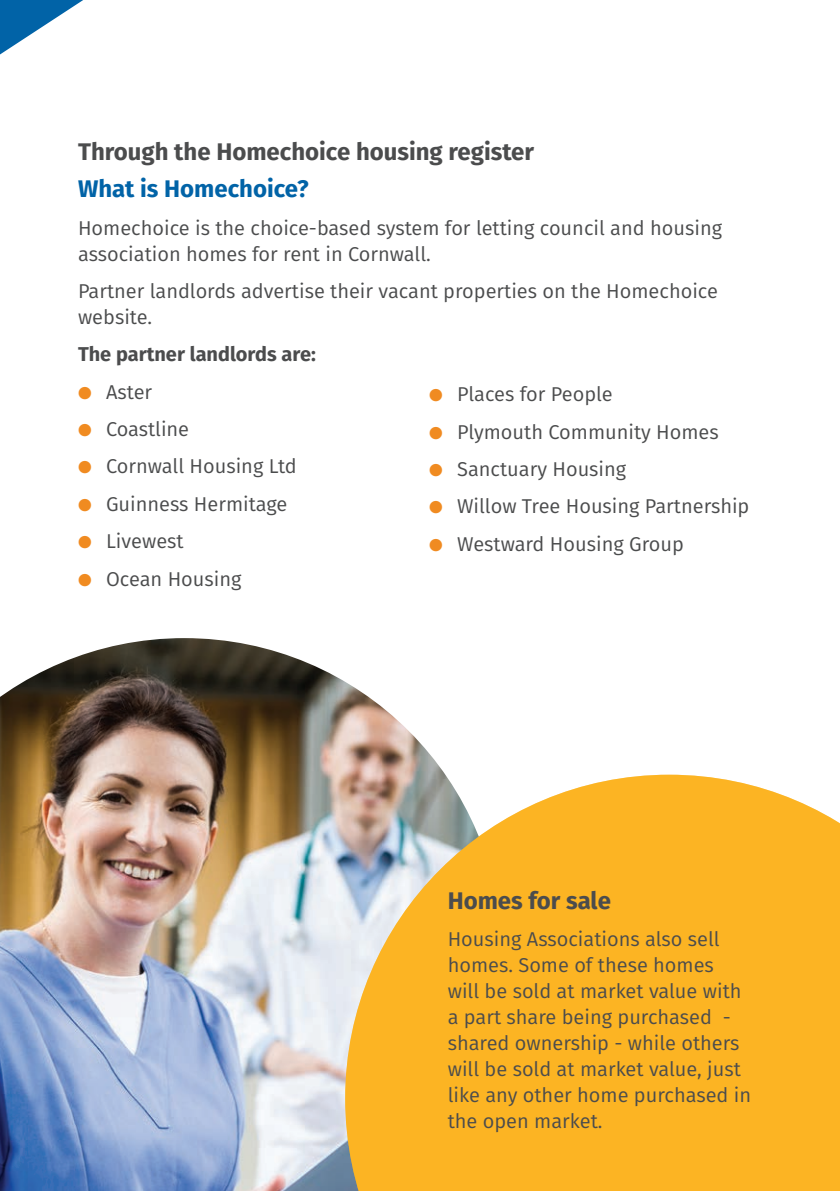
<style>
.page{position:relative;width:840px;height:1191px;background:#fff}
.page>*{position:absolute;margin:0;border:0;box-sizing:border-box;transform-origin:0 0}
.t1{font:700 24px "Fira Sans";color:#4b4c4d}
.t2{font:700 24px "Fira Sans";color:#0163a7}
.t3{font:20px/26px "Fira Sans";color:#4b4c4d}
.t4{font:700 20px "Fira Sans";color:#4b4c4d}
.s1{color:#f08b21}
</style>
<div class="page">
<img style="left:0;top:638px;width:445px;height:553px">
<svg style="left:0;top:0;width:83px;height:54px"></svg>
<svg style="left:345px;top:774px;width:494px;height:417px;background:#f6b739"></svg>
<p class="t1" style="left:78px;top:131px;width:457px">Through the Homechoice housing register</p>
<p class="t2" style="left:78px;top:169px;width:232px">What is Homechoice?</p>
<p class="t3" style="left:78px;top:214px;width:645px">Homechoice is the choice-based system for letting council and housing association homes for rent in Cornwall.</p>
<p class="t3" style="left:78px;top:278px;width:641px">Partner landlords advertise their vacant properties on the Homechoice website.</p>
<p class="t4" style="left:78px;top:337px;width:239px">The partner landlords are:</p>
<p class="t3" style="left:78px;top:378px;width:76px"><span class="s1">●</span> Aster</p>
<p class="t3" style="left:78px;top:416px;width:113px"><span class="s1">●</span> Coastline</p>
<p class="t3" style="left:78px;top:453px;width:220px"><span class="s1">●</span> Cornwall Housing Ltd</p>
<p class="t3" style="left:78px;top:490px;width:211px"><span class="s1">●</span> Guinness Hermitage</p>
<p class="t3" style="left:78px;top:528px;width:107px"><span class="s1">●</span> Livewest</p>
<p class="t3" style="left:78px;top:565px;width:165px"><span class="s1">●</span> Ocean Housing</p>
<p class="t3" style="left:429px;top:381px;width:185px"><span class="s1">●</span> Places for People</p>
<p class="t3" style="left:429px;top:418px;width:291px"><span class="s1">●</span> Plymouth Community Homes</p>
<p class="t3" style="left:429px;top:455px;width:198px"><span class="s1">●</span> Sanctuary Housing</p>
<p class="t3" style="left:429px;top:493px;width:322px"><span class="s1">●</span> Willow Tree Housing Partnership</p>
<p class="t3" style="left:429px;top:530px;width:256px"><span class="s1">●</span> Westward Housing Group</p>
<p class="t1" style="left:447px;top:880px;width:165px">Homes for sale</p>
<p class="t3" style="left:447px;top:925px;width:305px">Housing Associations also sell homes. Some of these homes<br>will be sold at market value with a part share being purchased - shared ownership - while others will be sold at market value, just like any other home purchased in the open market.</p>
</div>
